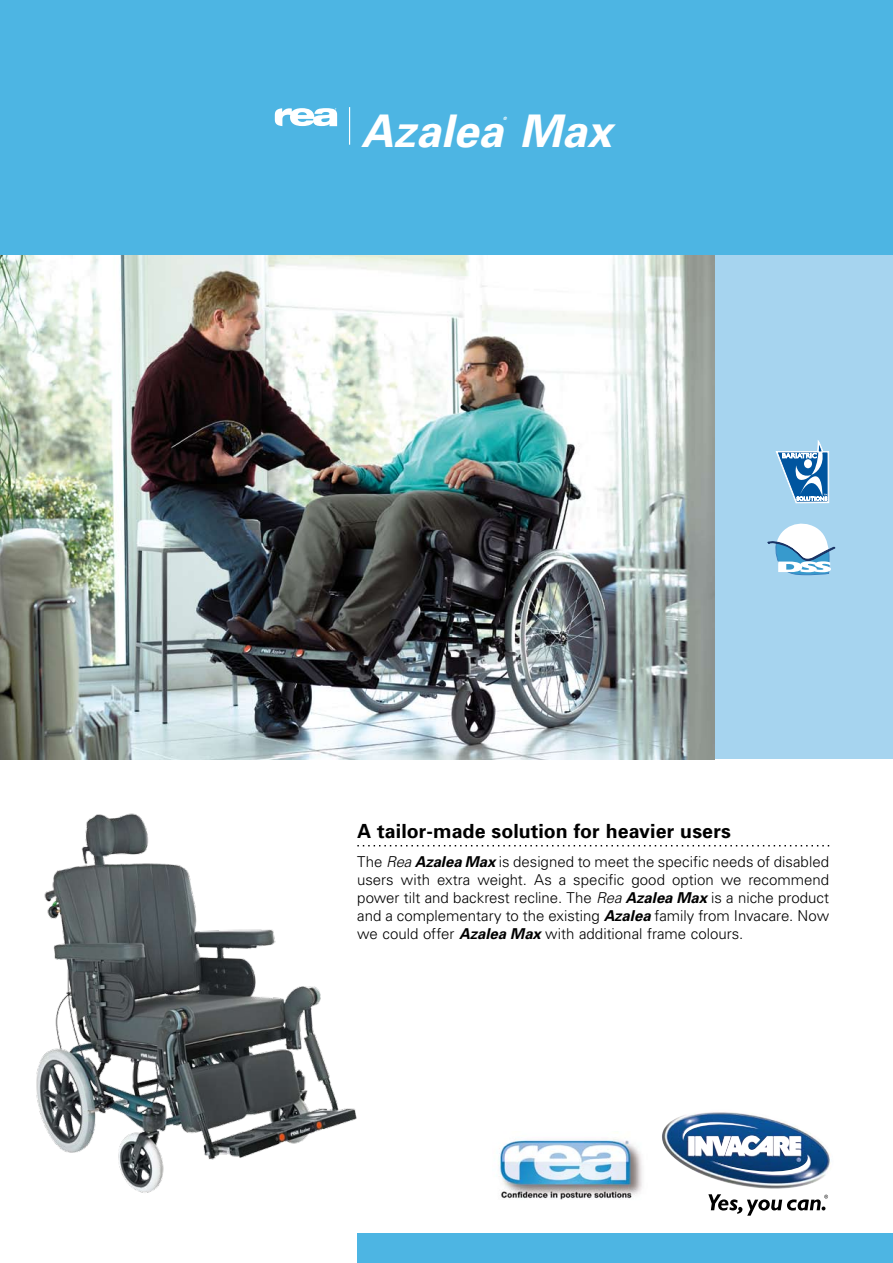
<style>
.page{position:relative;width:893px;height:1263px;background:#fff}
.page>*{position:absolute;margin:0;border:0;box-sizing:border-box;transform-origin:0 0}
.t1{font:italic 700 45px "Univers";color:#fff}
.t2{font:700 19.5px "Univers";letter-spacing:.005em;color:#000}
.t3{font:300 15px/18px "Univers";color:#000;text-align:justify}
.t4{font:italic 700 4.5px "Univers";color:#fff}
.s1{font-style:italic}
.s2{font-weight:700;font-style:italic}
</style>
<div class="page">
<div style="left:0;top:0;width:893px;height:255px;background:#4db5e3"></div>
<div style="left:357px;top:1233px;width:536px;height:30px;background:#4db5e3"></div>
<img style="left:662px;top:1112px;width:168px;height:77px">
<img style="left:683px;top:1119px;width:127px;height:59px">
<svg style="left:708px;top:1194px;width:120px;height:22px"></svg>
<div style="left:714px;top:255px;width:179px;height:504px;background:#a6d4ef"></div>
<img style="left:0;top:255px;width:714px;height:504px">
<img style="left:36px;top:813px;width:329px;height:380px">
<svg style="left:767px;top:523px;width:68px;height:52px"></svg>
<svg style="left:776px;top:440px;width:54px;height:63px"></svg>
<svg style="left:357px;top:845px;width:472px;height:1px"></svg>
<hr style="left:349px;top:107px;width:1px;height:38px;background:#fff">
<svg style="left:275px;top:108px;width:62px;height:18px"></svg>
<img style="left:499px;top:1132px;width:143px;height:68px">
<h1 class="t1" style="left:361px;top:104px;width:253px">Azalea Max</h1>
<p class="t4" style="left:503px;top:116px;width:5px">®</p>
<h2 class="t2" style="left:357px;top:818px;width:375px">A tailor-made solution for heavier users</h2>
<p class="t3" style="left:357px;top:852px;width:474px">The <span class="s1">Rea</span> <span class="s2">Azalea Max</span> is designed to meet the specific needs of disabled users with extra weight. As a specific good option we recommend power tilt and backrest recline. The <span class="s1">Rea</span> <span class="s2">Azalea Max</span> is a niche product and a complementary to the existing <span class="s2">Azalea</span> family from Invacare. Now we could offer <span class="s2">Azalea Max</span> with additional frame colours.</p>
</div>
